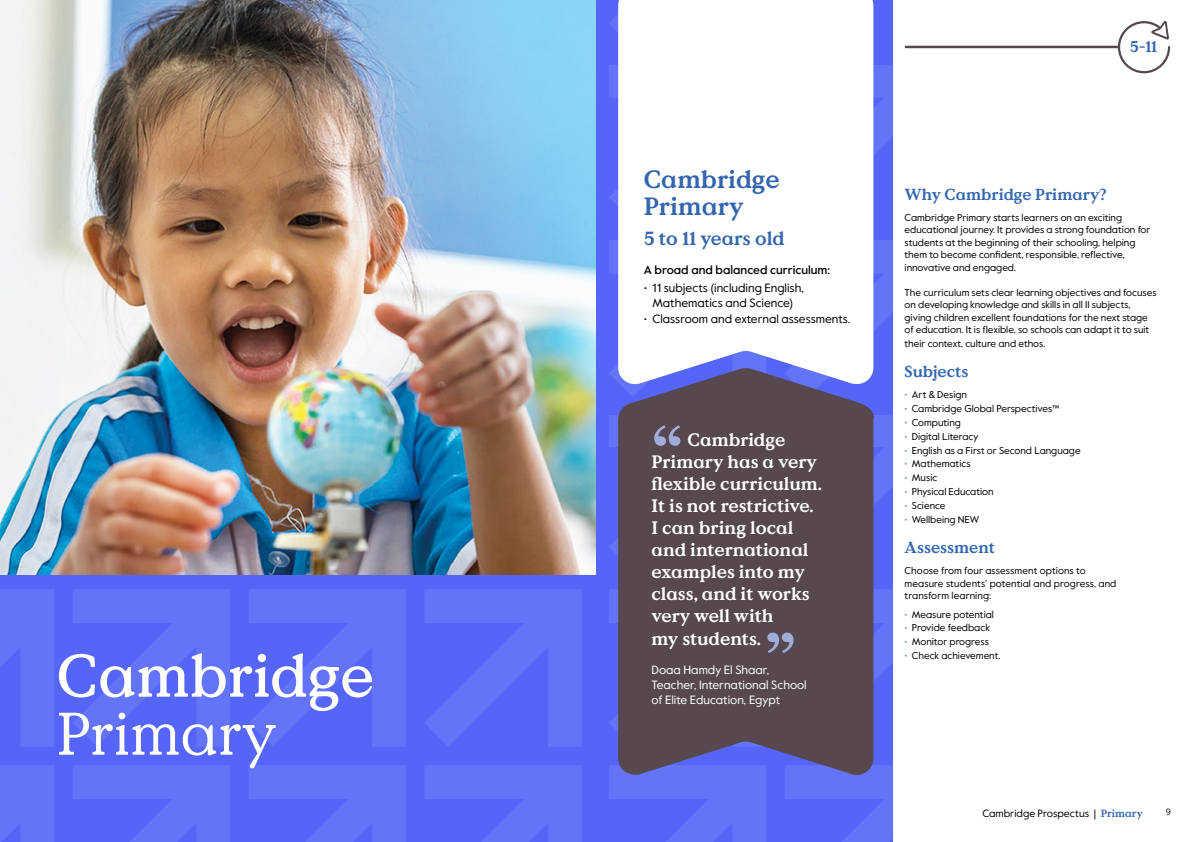
<style>
.page{position:relative;width:1191px;height:842px;background:#fff}
.page>*{position:absolute;margin:0;border:0;box-sizing:border-box;transform-origin:0 0}
.t1{font:500 60px "Value Serif Pro";color:#fff}
.t2{font:60px "Value Serif Pro";color:#fff}
.t3{font:700 25px/27px "Value Serif Pro";color:#3466af}
.t4{font:700 19px "Value Serif Pro";color:#3466af}
.t5{font:700 18px/22.1px "Value Serif Pro";color:#fff}
.t6{font:700 16px "Value Serif Pro";color:#3466af}
.t7{font:700 15.7px "Value Serif Pro";color:#3466af}
.t8{font:12px/15px "Value Sans Pro";color:#000;text-align:center}
.t9{font:12px/15px "Value Sans Pro";color:#fff}
.t10{font:500 12px "Value Sans Pro";color:#000}
.t11{font:10.5px "Value Sans Pro";color:#000}
.t12{font:10px/12.5px "Value Sans Pro";color:#000}
.t13{font:9px "Open Sans";color:#000}
.s1{color:#3466af}
.s2{font-family:"Value Serif Pro";font-weight:700;color:#3466af}
</style>
<div class="page">
<div style="left:595px;top:415px;width:298px;height:427px;background:#5465f8"></div>
<svg style="left:876px;top:415px;width:17px;height:88px"></svg>
<svg style="left:785px;top:765px;width:108px;height:77px"></svg>
<svg style="left:609px;top:765px;width:157px;height:77px"></svg>
<div style="left:595px;top:64px;width:298px;height:351px;background:#5465f8"></div>
<svg style="left:873px;top:64px;width:20px;height:157px"></svg>
<svg style="left:609px;top:65px;width:9px;height:141px"></svg>
<svg style="left:873px;top:240px;width:20px;height:128px"></svg>
<svg style="left:609px;top:240px;width:9px;height:142px"></svg>
<div style="left:595px;top:0;width:298px;height:64px;background:#5465f8"></div>
<svg style="left:873px;top:2px;width:1px;height:45px"></svg>
<svg style="left:609px;top:15px;width:9px;height:17px"></svg>
<img style="left:0;top:0;width:595px;height:575px">
<div style="left:0;top:575px;width:595px;height:267px;background:#5465f8"></div>
<svg style="left:425px;top:589px;width:157px;height:158px"></svg>
<svg style="left:249px;top:589px;width:157px;height:158px"></svg>
<svg style="left:73px;top:589px;width:157px;height:158px"></svg>
<svg style="left:0;top:589px;width:54px;height:158px"></svg>
<svg style="left:425px;top:765px;width:157px;height:77px"></svg>
<svg style="left:249px;top:765px;width:157px;height:77px"></svg>
<svg style="left:73px;top:765px;width:157px;height:77px"></svg>
<div style="left:0;top:765px;width:54px;height:77px;background:#6474f8"></div>
<div style="left:618px;top:0;width:255px;height:368px;background:#fff"></div>
<hr style="left:906px;top:46px;width:212px;height:2px;background:#56484e">
<svg style="left:618px;top:368px;width:258px;height:409px;fill:#56484e"></svg>
<svg style="left:609px;top:415px;width:157px;height:156px;background:#564b59"></svg>
<svg style="left:609px;top:589px;width:284px;height:158px;background:#564c60"></svg>
<svg style="left:1117px;top:21px;width:53px;height:52px"></svg>
<h1 class="t1" style="left:57px;top:639px;width:319px">Cambridge</h1>
<h1 class="t2" style="left:57px;top:697px;width:221px">Primary</h1>
<h2 class="t3" style="left:643px;top:167px;width:138px">Cambridge<br>Primary</h2>
<h3 class="t4" style="left:643px;top:226px;width:142px">5 to 11 years old</h3>
<p class="t10" style="left:643px;top:262px;width:188px">A broad and balanced curriculum:</p>
<p class="t8" style="left:643px;top:280px;width:162px">• 11 subjects (including English,<br>Mathematics and Science)</p>
<p class="t8" style="left:643px;top:312px;width:208px">• Classroom and external assessments.</p>
<h3 class="t5" style="left:651px;top:429px;width:172px;text-indent:36px">Cambridge<br>Primary has a very flexible curriculum.<br>It is not restrictive.<br>I can bring local and international examples into my class, and it works very well with<br>my students.</h3>
<p class="t9" style="left:651px;top:663px;width:157px">Doaa Hamdy El Shaar,<br>Teacher, International School of Elite Education, Egypt</p>
<h3 class="t7" style="left:1129px;top:37px;width:29px">5-11</h3>
<h3 class="t6" style="left:904px;top:185px;width:204px">Why Cambridge Primary?</h3>
<p class="t12" style="left:904px;top:211px;width:247px">Cambridge Primary starts learners on an exciting educational journey. It provides a strong foundation for students at the beginning of their schooling, helping them to become confident, responsible, reflective, innovative and engaged.</p>
<p class="t12" style="left:904px;top:286px;width:253px">The curriculum sets clear learning objectives and focuses on developing knowledge and skills in all 11 subjects, giving children excellent foundations for the next stage of education. It is flexible, so schools can adapt it to suit</p>
<p class="t12" style="left:904px;top:337px;width:142px">their context, culture and ethos.</p>
<h3 class="t6" style="left:904px;top:362px;width:65px">Subjects</h3>
<p class="t12" style="left:904px;top:388px;width:64px"><span class="s1">•</span> Art &amp; Design</p>
<p class="t12" style="left:904px;top:402px;width:156px"><span class="s1">•</span> Cambridge Global Perspectives™</p>
<p class="t12" style="left:904px;top:416px;width:58px"><span class="s1">•</span> Computing</p>
<p class="t12" style="left:904px;top:430px;width:75px"><span class="s1">•</span> Digital Literacy</p>
<p class="t12" style="left:904px;top:444px;width:178px"><span class="s1">•</span> English as a First or Second Language</p>
<p class="t12" style="left:904px;top:458px;width:67px"><span class="s1">•</span> Mathematics</p>
<p class="t12" style="left:904px;top:472px;width:34px"><span class="s1">•</span> Music</p>
<p class="t12" style="left:904px;top:486px;width:91px"><span class="s1">•</span> Physical Education</p>
<p class="t12" style="left:904px;top:500px;width:42px"><span class="s1">•</span> Science</p>
<p class="t12" style="left:904px;top:514px;width:76px"><span class="s1">•</span> Wellbeing NEW</p>
<h3 class="t6" style="left:904px;top:538px;width:92px">Assessment</h3>
<p class="t12" style="left:904px;top:565px;width:213px">Choose from four assessment options to measure students’ potential and progress, and transform learning:</p>
<p class="t12" style="left:904px;top:608px;width:91px"><span class="s1">•</span> Measure potential</p>
<p class="t12" style="left:904px;top:622px;width:87px"><span class="s1">•</span> Provide feedback</p>
<p class="t12" style="left:904px;top:636px;width:86px"><span class="s1">•</span> Monitor progress</p>
<p class="t12" style="left:904px;top:650px;width:97px"><span class="s1">•</span> Check achievement.</p>
<p class="t11" style="left:982px;top:807px;width:162px">Cambridge Prospectus | <span class="s2">Primary</span></p>
<p class="t13" style="left:1166px;top:805px;width:7px">9</p>
</div>
